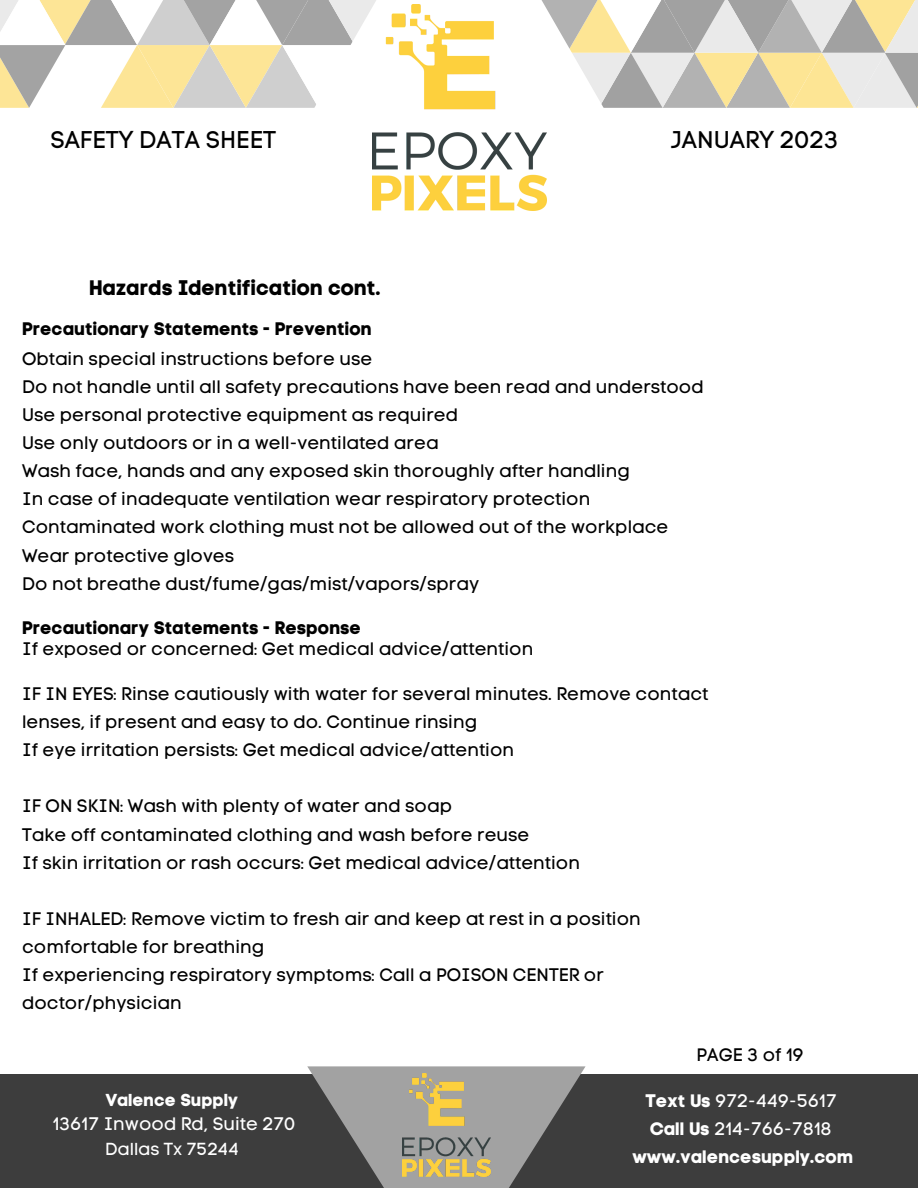
<style>
.page{position:relative;width:918px;height:1188px;background:#fff}
.page>*{position:absolute;margin:0;border:0;box-sizing:border-box;transform-origin:0 0}
.t1{font:24px "Code Pro Normal LC";color:#000}
.t2{font:21px "Code Pro Bold LC";color:#000}
.t3{font:18px/28.2px "Code Pro Normal LC";color:#000}
.t4{font:18px "Code Pro Bold LC";color:#000}
.t5{font:18px "Code Pro Normal LC";color:#fff}
.t6{font:18px "Code Pro Bold LC";color:#fff}
.t7{font:17.25px "Code Pro Bold LC";color:#fff}
.t8{font:17.25px "Code Pro Normal LC";color:#fff}
.s1{font-family:"Code Pro Bold LC"}
</style>
<div class="page">
<div style="left:0;top:1074px;width:918px;height:114px;background:#3d3d3d"></div>
<svg style="left:307px;top:1066px;width:279px;height:122px;fill:#a2a2a2"></svg>
<svg style="left:845px;top:0;width:73px;height:108px;background:#d9d4c3"></svg>
<svg style="left:0;top:0;width:73px;height:108px"></svg>
<svg style="left:73px;top:0;width:772px;height:205px"></svg>
<img style="left:372px;top:5px;width:174px;height:206px">
<img style="left:403px;top:1073px;width:88px;height:104px">
<p class="t1" style="left:50px;top:125px;width:227px">SAFETY DATA SHEET</p>
<p class="t1" style="left:671px;top:125px;width:169px">JANUARY 2023</p>
<p class="t2" style="left:89px;top:275px;width:293px">Hazards Identification cont.</p>
<p class="t4" style="left:22px;top:318px;width:351px">Precautionary Statements - Prevention</p>
<p class="t3" style="left:22px;top:344px;width:352px">Obtain special instructions before use</p>
<p class="t3" style="left:22px;top:372px;width:683px">Do not handle until all safety precautions have been read and understood</p>
<p class="t3" style="left:22px;top:401px;width:438px">Use personal protective equipment as required</p>
<p class="t3" style="left:22px;top:429px;width:418px">Use only outdoors or in a well-ventilated area</p>
<p class="t3" style="left:22px;top:457px;width:609px">Wash face, hands and any exposed skin thoroughly after handling</p>
<p class="t3" style="left:22px;top:485px;width:570px">In case of inadequate ventilation wear respiratory protection</p>
<p class="t3" style="left:22px;top:513px;width:648px">Contaminated work clothing must not be allowed out of the workplace</p>
<p class="t3" style="left:22px;top:541px;width:214px">Wear protective gloves</p>
<p class="t3" style="left:22px;top:569px;width:459px">Do not breathe dust/fume/gas/mist/vapors/spray</p>
<p class="t4" style="left:22px;top:617px;width:341px">Precautionary Statements - Response</p>
<p class="t3" style="left:22px;top:635px;width:513px">If exposed or concerned: Get medical advice/attention</p>
<p class="t3" style="left:22px;top:680px;width:688px">IF IN EYES: Rinse cautiously with water for several minutes. Remove contact lenses, if present and easy to do. Continue rinsing</p>
<p class="t3" style="left:22px;top:736px;width:494px">If eye irritation persists: Get medical advice/attention</p>
<p class="t3" style="left:22px;top:792px;width:432px">IF ON SKIN: Wash with plenty of water and soap</p>
<p class="t3" style="left:22px;top:820px;width:509px">Take off contaminated clothing and wash before reuse</p>
<p class="t3" style="left:22px;top:848px;width:560px">If skin irritation or rash occurs: Get medical advice/attention</p>
<p class="t3" style="left:22px;top:905px;width:620px">IF INHALED: Remove victim to fresh air and keep at rest in a position comfortable for breathing</p>
<p class="t3" style="left:22px;top:961px;width:583px">If experiencing respiratory symptoms: Call a POISON CENTER or doctor/physician</p>
<p class="t3" style="left:697px;top:1041px;width:109px">PAGE 3 of 19</p>
<p class="t7" style="left:106px;top:1090px;width:134px">Valence Supply</p>
<p class="t5" style="left:53px;top:1113px;width:244px">13617 Inwood Rd, Suite 270</p>
<p class="t8" style="left:105px;top:1138px;width:135px">Dallas Tx 75244</p>
<p class="t5" style="left:645px;top:1089px;width:193px"><span class="s1">Text Us</span> 972-449-5617</p>
<p class="t5" style="left:650px;top:1118px;width:184px"><span class="s1">Call Us</span> 214-766-7818</p>
<p class="t6" style="left:633px;top:1146px;width:223px">www.valencesupply.com</p>
</div>
